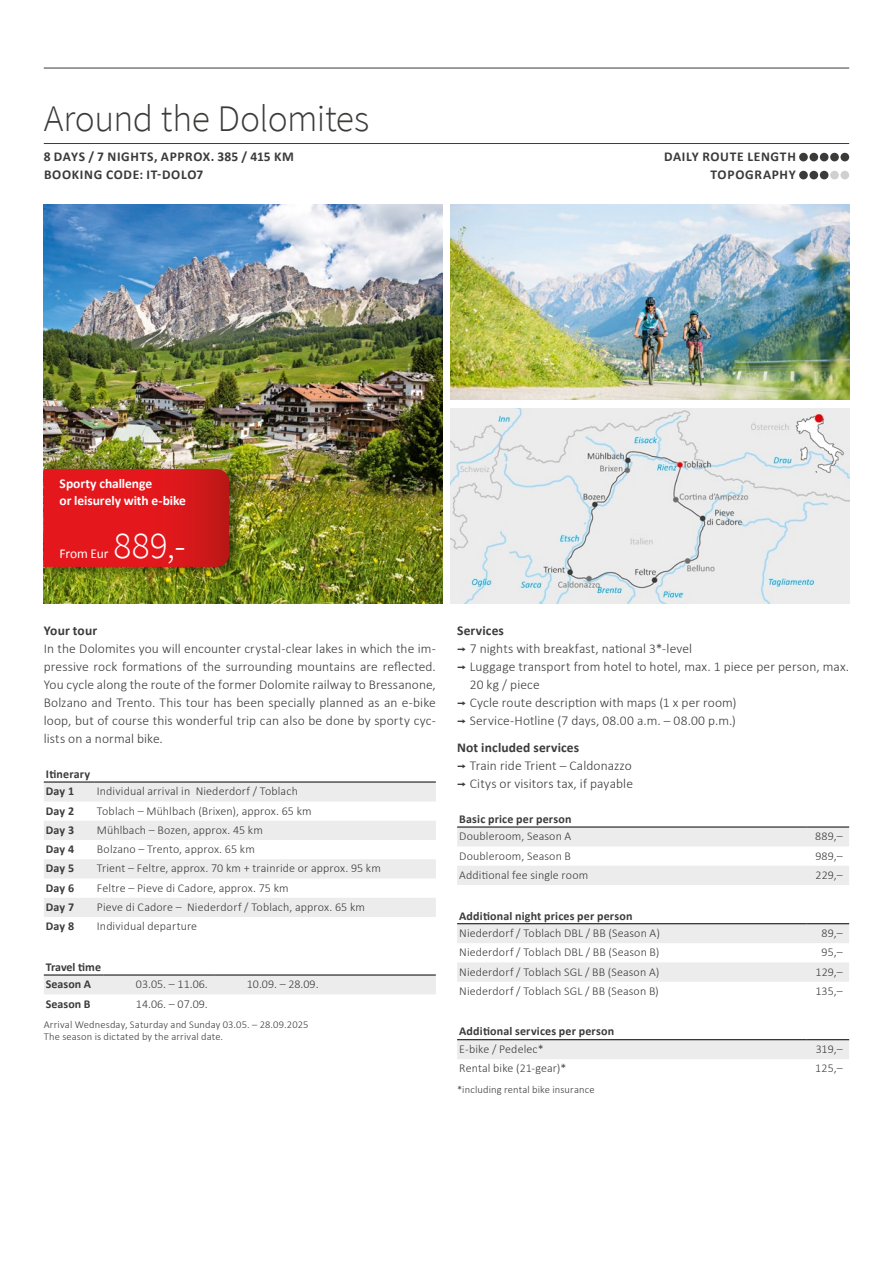
<style>
.page{position:relative;width:893px;height:1263px;background:#fff}
.page>*{position:absolute;margin:0;border:0;box-sizing:border-box;transform-origin:0 0}
.t1{font:300 37.5px "Source Sans Pro";letter-spacing:-.015em;color:#3b3b3a}
.t2{font:300 37.5px "Source Sans Pro";color:#fff}
.t3{font:300 13.5px/18px "Calibri";letter-spacing:.005em;color:#3b3b3a;text-align:justify}
.t4{font:700 13.5px/18px "Calibri";letter-spacing:.05em;color:#3b3b3a}
.t5{font:700 13.5px/17.2px "Calibri";letter-spacing:-.005em;color:#fff}
.t6{font:700 13.5px "Calibri";letter-spacing:.005em;color:#3b3b3a}
.t7{font:700 13.5px "Calibri";letter-spacing:.01em;color:#3b3b3a}
.t8{font:13.5px "Calibri";letter-spacing:-.01em;color:#fff}
.t9{font:300 12px "Calibri";letter-spacing:.01em;color:#3b3b3a}
.t10{font:700 12px/17.7px "Calibri";letter-spacing:.015em;color:#3b3b3a}
.t11{font:300 10.5px/12px "Calibri";letter-spacing:.015em;color:#3b3b3a}
.s1{font-family:"Interstate";font-weight:400}
.s2{font-weight:700}
</style>
<div class="page">
<img style="left:44px;top:204px;width:398px;height:400px">
<img style="left:451px;top:204px;width:398px;height:196px">
<img style="left:451px;top:408px;width:398px;height:196px">
<div style="left:40px;top:463px;width:204px;height:116px;background:#000;opacity:.45"></div>
<svg style="left:44px;top:469px;width:185px;height:98px;background:#dc171b"></svg>
<hr style="left:44px;top:143px;width:805px;height:1px;background:#3b3b3a">
<hr style="left:44px;top:68px;width:805px;height:1px;background:#3b3b3a">
<div style="left:799px;top:153px;width:9px;height:8px;background:#3b3b3a;border-radius:50%"></div>
<div style="left:809px;top:153px;width:9px;height:8px;background:#3b3b3a;border-radius:50%"></div>
<div style="left:820px;top:153px;width:8px;height:8px;background:#3b3b3a;border-radius:50%"></div>
<div style="left:830px;top:153px;width:9px;height:8px;background:#3b3b3a;border-radius:50%"></div>
<div style="left:840px;top:153px;width:9px;height:8px;background:#3b3b3a;border-radius:50%"></div>
<div style="left:799px;top:171px;width:9px;height:8px;background:#3b3b3a;border-radius:50%"></div>
<div style="left:809px;top:171px;width:9px;height:8px;background:#3b3b3a;border-radius:50%"></div>
<div style="left:820px;top:171px;width:8px;height:8px;background:#3b3b3a;border-radius:50%"></div>
<div style="left:830px;top:171px;width:9px;height:8px;background:#cfd0d0;border-radius:50%"></div>
<div style="left:840px;top:171px;width:9px;height:8px;background:#cfd0d0;border-radius:50%"></div>
<svg style="left:44px;top:783px;width:392px;height:134px;fill:#ececed"></svg>
<hr style="left:44px;top:782px;width:51px;height:1px;background:#000">
<hr style="left:95px;top:782px;width:341px;height:1px;background:#000">
<div style="left:44px;top:976px;width:392px;height:18px;background:#ececed"></div>
<hr style="left:44px;top:975px;width:59px;height:1px;background:#000">
<hr style="left:103px;top:975px;width:111px;height:1px;background:#000">
<hr style="left:214px;top:975px;width:111px;height:1px;background:#000">
<hr style="left:325px;top:975px;width:111px;height:1px;background:#000">
<svg style="left:457px;top:828px;width:392px;height:57px"></svg>
<hr style="left:457px;top:827px;width:349px;height:1px;background:#000">
<hr style="left:806px;top:827px;width:43px;height:1px;background:#000">
<svg style="left:457px;top:924px;width:392px;height:58px"></svg>
<hr style="left:457px;top:923px;width:349px;height:1px;background:#000">
<hr style="left:806px;top:923px;width:43px;height:1px;background:#000">
<div style="left:457px;top:1040px;width:392px;height:19px;background:#ececed"></div>
<hr style="left:457px;top:1039px;width:349px;height:1px;background:#000">
<hr style="left:806px;top:1039px;width:43px;height:1px;background:#000">
<h1 class="t1" style="left:44px;top:96px;width:327px">Around the Dolomites</h1>
<p class="t4" style="left:44px;top:147px;width:252px">8 DAYS / 7 NIGHTS, APPROX. 385 / 415 KM<br>BOOKING CODE: IT-DOLO7</p>
<p class="t4" style="left:664px;top:147px;width:133px;text-align:right">DAILY ROUTE LENGTH<br>TOPOGRAPHY</p>
<p class="t5" style="left:60px;top:474px;width:128px">Sporty challenge<br>or leisurely with e-bike</p>
<h1 class="t2" style="left:114px;top:522px;width:74px">889,-</h1>
<p class="t8" style="left:60px;top:544px;width:50px">From Eur</p>
<p class="t6" style="left:44px;top:621px;width:55px">Your tour</p>
<p class="t3" style="left:44px;top:640px;width:394px">In the Dolomites you will encounter crystal-clear lakes in which the im&shy;pressive rock formations of the surrounding mountains are reflected.<br>You cycle along the route of the former Dolomite railway to Bressanone, Bolzano and Trento. This tour has been specially planned as an e-bike loop, but of course this wonderful trip can also be done by sporty cyc&shy;lists on a normal bike.</p>
<p class="t10" style="left:46px;top:764px;width:46px">Itinerary<br>Day 1</p>
<p class="t9" style="left:97px;top:784px;width:202px">Individual arrival in Niederdorf / Toblach</p>
<p class="t10" style="left:46px;top:801px;width:30px">Day 2</p>
<p class="t9" style="left:97px;top:803px;width:216px">Toblach – Mühlbach (Brixen), approx. 65 km</p>
<p class="t10" style="left:46px;top:821px;width:30px">Day 3</p>
<p class="t9" style="left:97px;top:822px;width:167px">Mühlbach – Bozen, approx. 45 km</p>
<p class="t10" style="left:46px;top:840px;width:30px">Day 4</p>
<p class="t9" style="left:97px;top:842px;width:159px">Bolzano – Trento, approx. 65 km</p>
<p class="t10" style="left:46px;top:859px;width:30px">Day 5</p>
<p class="t9" style="left:97px;top:861px;width:285px">Trient – Feltre, approx. 70 km + trainride or approx. 95 km</p>
<p class="t10" style="left:46px;top:878px;width:30px">Day 6</p>
<p class="t9" style="left:97px;top:880px;width:193px">Feltre – Pieve di Cadore, approx. 75 km</p>
<p class="t10" style="left:46px;top:898px;width:30px">Day 7</p>
<p class="t9" style="left:97px;top:899px;width:270px">Pieve di Cadore – Niederdorf / Toblach, approx. 65 km</p>
<p class="t10" style="left:46px;top:917px;width:30px">Day 8</p>
<p class="t9" style="left:97px;top:919px;width:102px">Individual departure</p>
<p class="t10" style="left:46px;top:957px;width:57px">Travel time<br>Season A</p>
<p class="t9" style="left:136px;top:977px;width:73px">03.05. – 11.06.</p>
<p class="t9" style="left:247px;top:977px;width:73px">10.09. – 28.09.</p>
<p class="t10" style="left:46px;top:994px;width:46px">Season B</p>
<p class="t9" style="left:136px;top:996px;width:73px">14.06. – 07.09.</p>
<p class="t11" style="left:44px;top:1019px;width:266px">Arrival Wednesday, Saturday and Sunday 03.05. – 28.09.2025<br>The season is dictated by the arrival date.</p>
<p class="t7" style="left:457px;top:621px;width:48px">Services</p>
<p class="t3" style="left:457px;top:640px;width:236px"><span class="s1">¬</span> 7 nights with breakfast, national 3*-level</p>
<p class="t3" style="left:457px;top:658px;width:394px"><span class="s1">¬</span> Luggage transport from hotel to hotel, max. 1 piece per person, max.</p>
<p class="t3" style="left:470px;top:676px;width:71px">20 kg / piece</p>
<p class="t3" style="left:457px;top:694px;width:281px"><span class="s1">¬</span> Cycle route description with maps (1 x per room)</p>
<p class="t3" style="left:457px;top:712px;width:280px"><span class="s1">¬</span> Service-Hotline (7 days, 08.00 a.m. – 08.00 p.m.)</p>
<p class="t3" style="left:457px;top:739px;width:177px;text-align:left"><span class="s2">Not included services<br></span><span class="s1">¬</span> Train ride Trient – Caldonazzo <span class="s1">¬</span> Citys or visitors tax, if payable</p>
<p class="t10" style="left:459px;top:809px;width:114px">Basic price per person</p>
<p class="t9" style="left:459px;top:829px;width:114px">Doubleroom, Season A</p>
<p class="t9" style="left:815px;top:829px;width:29px">889,–</p>
<p class="t9" style="left:459px;top:848px;width:113px">Doubleroom, Season B</p>
<p class="t9" style="left:815px;top:848px;width:29px">989,–</p>
<p class="t9" style="left:459px;top:867px;width:130px">Additional fee single room</p>
<p class="t9" style="left:815px;top:867px;width:29px">229,–</p>
<p class="t10" style="left:459px;top:906px;width:175px">Additional night prices per person</p>
<p class="t9" style="left:459px;top:926px;width:202px">Niederdorf / Toblach DBL / BB (Season A)</p>
<p class="t9" style="left:822px;top:926px;width:23px">89,–</p>
<p class="t9" style="left:459px;top:945px;width:202px">Niederdorf / Toblach DBL / BB (Season B)</p>
<p class="t9" style="left:822px;top:945px;width:23px">95,–</p>
<p class="t9" style="left:459px;top:964px;width:202px">Niederdorf / Toblach SGL / BB (Season A)</p>
<p class="t9" style="left:815px;top:964px;width:29px">129,–</p>
<p class="t9" style="left:459px;top:983px;width:201px">Niederdorf / Toblach SGL / BB (Season B)</p>
<p class="t9" style="left:815px;top:983px;width:29px">135,–</p>
<p class="t10" style="left:459px;top:1022px;width:156px">Additional services per person</p>
<p class="t9" style="left:459px;top:1042px;width:86px">E-bike / Pedelec*</p>
<p class="t9" style="left:816px;top:1042px;width:28px">319,–</p>
<p class="t9" style="left:459px;top:1061px;width:109px">Rental bike (21-gear)*</p>
<p class="t9" style="left:815px;top:1061px;width:29px">125,–</p>
<p class="t11" style="left:457px;top:1083px;width:139px">*including rental bike insurance</p>
</div>
